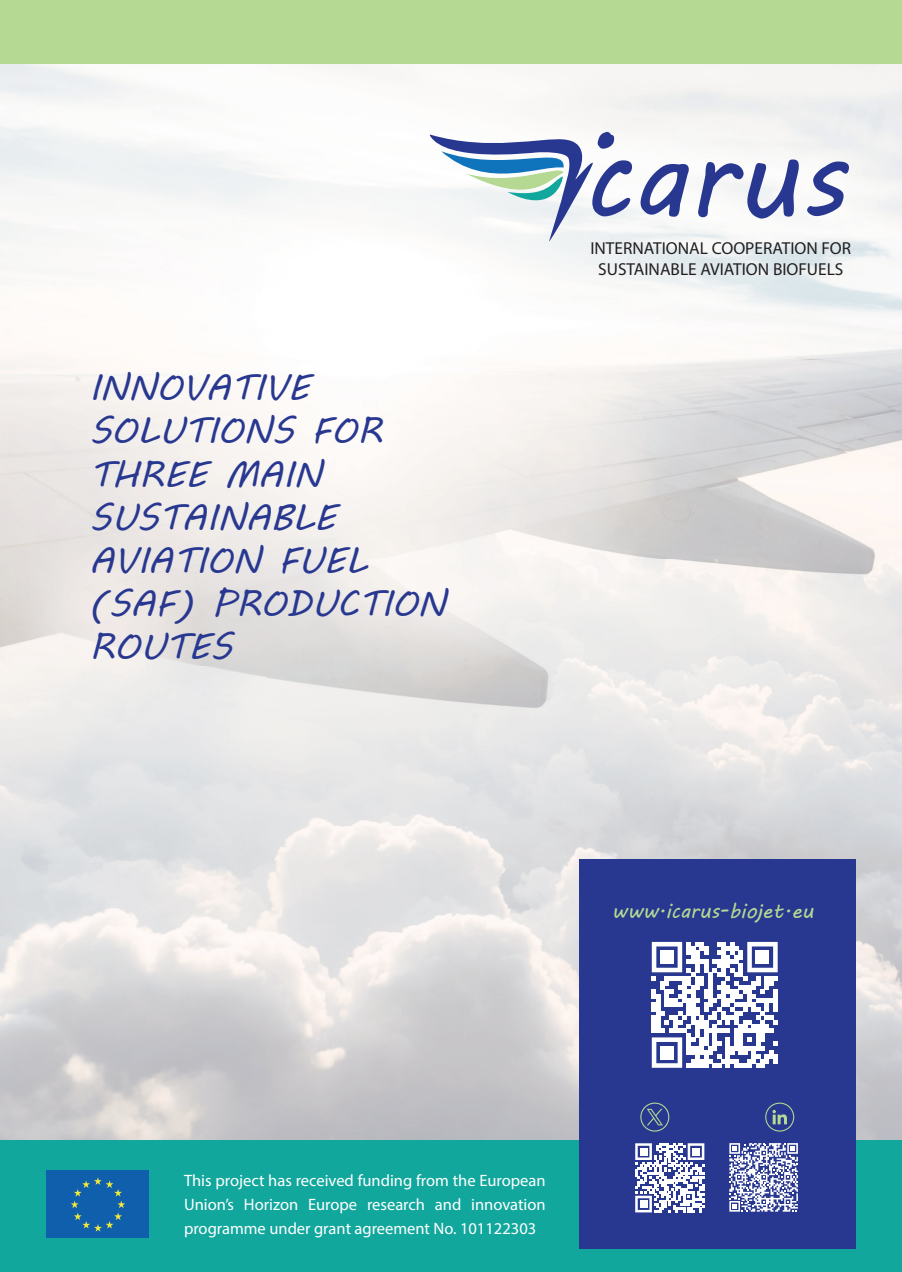
<style>
.page{position:relative;width:902px;height:1272px;background:#fff}
.page>*{position:absolute;margin:0;border:0;box-sizing:border-box;transform-origin:0 0}
.t1{font:36px/43.2px "MV Boli";color:#283890}
.t2{font:21px "MV Boli";color:#b5d893}
.t3{font:17.25px/20.9px "Myriad Pro";color:#231f20;text-align:center}
.t4{font:16.5px/24px "Myriad Pro";color:#fff;text-align:justify}
</style>
<div class="page">
<img style="left:0;top:64px;width:901px;height:1076px">
<svg style="left:698px;top:159px;width:100px;height:59px"></svg>
<svg style="left:807px;top:161px;width:41px;height:55px"></svg>
<svg style="left:640px;top:164px;width:48px;height:53px"></svg>
<svg style="left:429px;top:132px;width:203px;height:109px"></svg>
<div style="left:0;top:1140px;width:901px;height:131px;background:#12a79d"></div>
<div style="left:47px;top:1170px;width:102px;height:67px;background:#105fad"></div>
<div style="left:578px;top:859px;width:277px;height:389px;background:#283890"></div>
<div style="left:0;top:0;width:901px;height:64px;background:#b5d893"></div>
<svg style="left:651px;top:941px;width:126px;height:126px"></svg>
<div style="left:660px;top:950px;width:13px;height:13px;background:#fff"></div>
<div style="left:755px;top:950px;width:14px;height:13px;background:#fff"></div>
<div style="left:660px;top:1046px;width:13px;height:13px;background:#fff"></div>
<svg style="left:635px;top:1143px;width:69px;height:69px;background:#a8aed2"></svg>
<div style="left:640px;top:1147px;width:7px;height:8px;background:#fff"></div>
<div style="left:692px;top:1147px;width:7px;height:8px;background:#fff"></div>
<div style="left:640px;top:1200px;width:7px;height:7px;background:#fff"></div>
<svg style="left:729px;top:1143px;width:68px;height:68px;background:#989fc9"></svg>
<svg style="left:765px;top:1102px;width:29px;height:29px"></svg>
<svg style="left:640px;top:1102px;width:29px;height:29px"></svg>
<h1 class="t1" style="left:89px;top:365px;width:358px">INNOVATIVE<br>SOLUTIONS FOR<br>THREE MAIN<br>SUSTAINABLE<br>AVIATION FUEL (SAF) PRODUCTION<br>ROUTES</h1>
<p class="t3" style="left:590px;top:237px;width:262px">INTERNATIONAL COOPERATION FOR<br>SUSTAINABLE AVIATION BIOFUELS</p>
<p class="t2" style="left:612px;top:896px;width:203px">www.icarus-biojet.eu</p>
<p class="t4" style="left:184px;top:1168px;width:363px">This project has received funding from the European Union’s Horizon Europe research and innovation programme under grant agreement No. 101122303</p>
</div>
